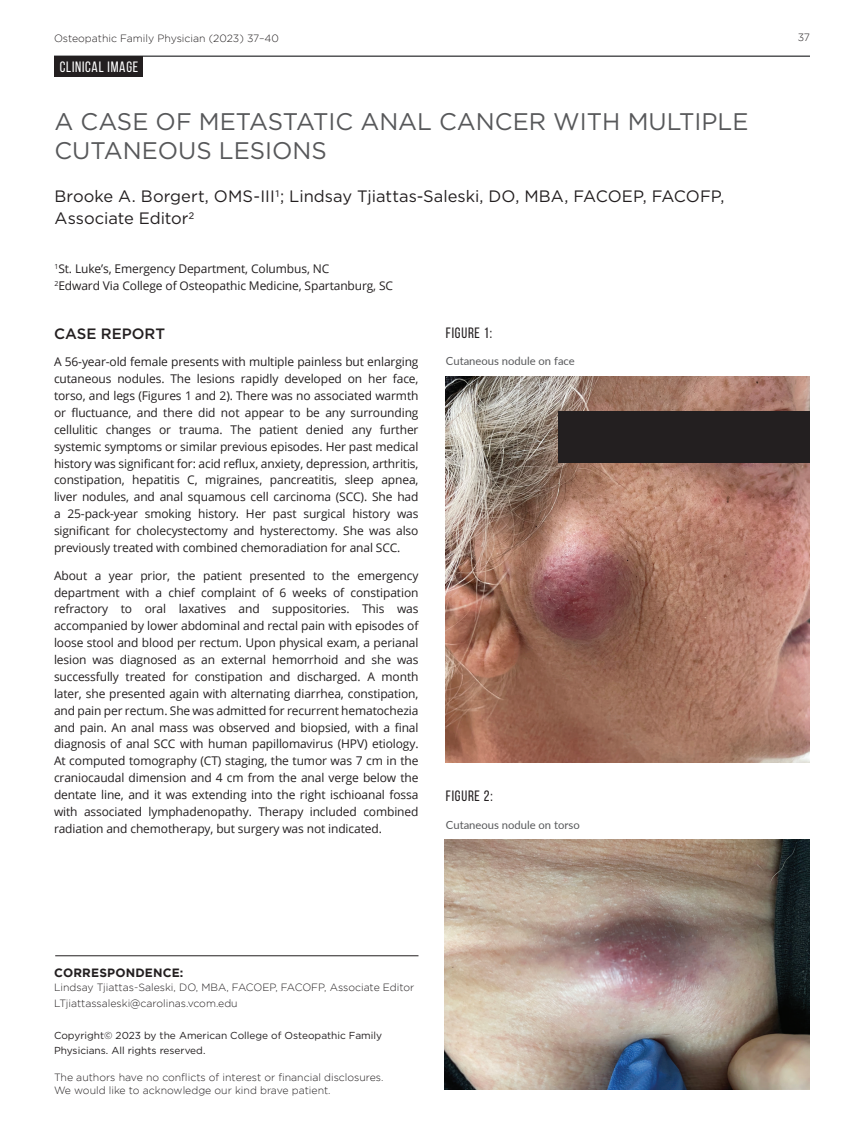
<style>
.page{position:relative;width:864px;height:1148px;background:#fff}
.page>*{position:absolute;margin:0;border:0;box-sizing:border-box;transform-origin:0 0}
.t1{font:24px/28.5px "Gotham";color:#57585a}
.t2{font:16.5px/22.5px "Gotham";color:#231f20}
.t3{font:15px "Bebas Neue";letter-spacing:.05em;color:#231f20}
.t4{font:15px "Bebas Neue";letter-spacing:.05em;color:#fff}
.t5{font:500 15px "Gotham";color:#231f20}
.t6{font:12px/16.8px "Open Sans";letter-spacing:-.01em;color:#231f20;text-align:justify}
.t7{font:700 12px "Gotham";letter-spacing:.015em;color:#231f20}
.t8{font:11.25px "Lato";color:#57585a}
.t9{font:300 10.5px/16.5px "Gotham";color:#231f20}
.t10{font:10.2px/15px "Gotham";color:#231f20}
</style>
<div class="page">
<hr style="left:54px;top:56px;width:756px;height:1px;background:#57585a">
<div style="left:54px;top:56px;width:88px;height:21px;background:#231f20"></div>
<hr style="left:55px;top:955px;width:364px;height:1px;background:#231f20">
<img style="left:444px;top:840px;width:366px;height:249px">
<img style="left:445px;top:376px;width:365px;height:386px">
<div style="left:559px;top:410px;width:251px;height:52px;background:#231f20"></div>
<p class="t9" style="left:54px;top:29px;width:227px">Osteopathic Family Physician (2023) 37–40</p>
<p class="t9" style="left:798px;top:29px;width:14px">37</p>
<p class="t4" style="left:60px;top:58px;width:80px">CLINICAL IMAGE</p>
<h1 class="t1" style="left:54px;top:107px;width:696px">A CASE OF METASTATIC ANAL CANCER WITH MULTIPLE<br>CUTANEOUS LESIONS</h1>
<h2 class="t2" style="left:54px;top:184px;width:672px">Brooke A. Borgert, OMS-III1; Lindsay Tjiattas-Saleski, DO, MBA, FACOEP, FACOFP,<br>Associate Editor2</h2>
<p class="t6" style="left:54px;top:260px;width:340px"><sup>1</sup>St. Luke’s, Emergency Department, Columbus, NC<br><sup>2</sup>Edward Via College of Osteopathic Medicine, Spartanburg, SC</p>
<p class="t5" style="left:54px;top:323px;width:113px">CASE REPORT</p>
<p class="t6" style="left:54px;top:353px;width:366px">A 56-year-old female presents with multiple painless but enlarging cutaneous nodules. The lesions rapidly developed on her face, torso, and legs (Figures 1 and 2). There was no associated warmth or fluctuance, and there did not appear to be any surrounding cellulitic changes or trauma. The patient denied any further systemic symptoms or similar previous episodes. Her past medical history was significant for: acid reflux, anxiety, depression, arthritis, constipation, hepatitis C, migraines, pancreatitis, sleep apnea, liver nodules, and anal squamous cell carcinoma (SCC). She had a 25-pack-year smoking history. Her past surgical history was significant for cholecystectomy and hysterectomy. She was also previously treated with combined chemoradiation for anal SCC.</p>
<p class="t6" style="left:54px;top:566px;width:366px">About a year prior, the patient presented to the emergency department with a chief complaint of 6 weeks of constipation refractory to oral laxatives and suppositories. This was accompanied by lower abdominal and rectal pain with episodes of loose stool and blood per rectum. Upon physical exam, a perianal lesion was diagnosed as an external hemorrhoid and she was successfully treated for constipation and discharged. A month later, she presented again with alternating diarrhea, constipation, and pain per rectum. She was admitted for recurrent hematochezia and pain. An anal mass was observed and biopsied, with a final diagnosis of anal SCC with human papillomavirus (HPV) etiology.<br>At computed tomography (CT) staging, the tumor was 7 cm in the craniocaudal dimension and 4 cm from the anal verge below the dentate line, and it was extending into the right ischioanal fossa with associated lymphadenopathy. Therapy included combined radiation and chemotherapy, but surgery was not indicated.</p>
<p class="t3" style="left:446px;top:324px;width:48px">FIGURE 1:</p>
<p class="t8" style="left:446px;top:353px;width:130px">Cutaneous nodule on face</p>
<p class="t3" style="left:446px;top:788px;width:48px">FIGURE 2:</p>
<p class="t8" style="left:446px;top:816px;width:135px">Cutaneous nodule on torso</p>
<p class="t7" style="left:54px;top:966px;width:131px">CORRESPONDENCE:</p>
<p class="t9" style="left:54px;top:978px;width:362px">Lindsay Tjiattas-Saleski, DO, MBA, FACOEP, FACOFP, Associate Editor<br>LTjiattassaleski@carolinas.vcom.edu</p>
<p class="t10" style="left:54px;top:1027px;width:330px">Copyright© 2023 by the American College of Osteopathic Family<br>Physicians. All rights reserved.</p>
<p class="t9" style="left:54px;top:1070px;width:331px;line-height:13.5px">The authors have no conflicts of interest or financial disclosures.<br>We would like to acknowledge our kind brave patient.</p>
</div>
